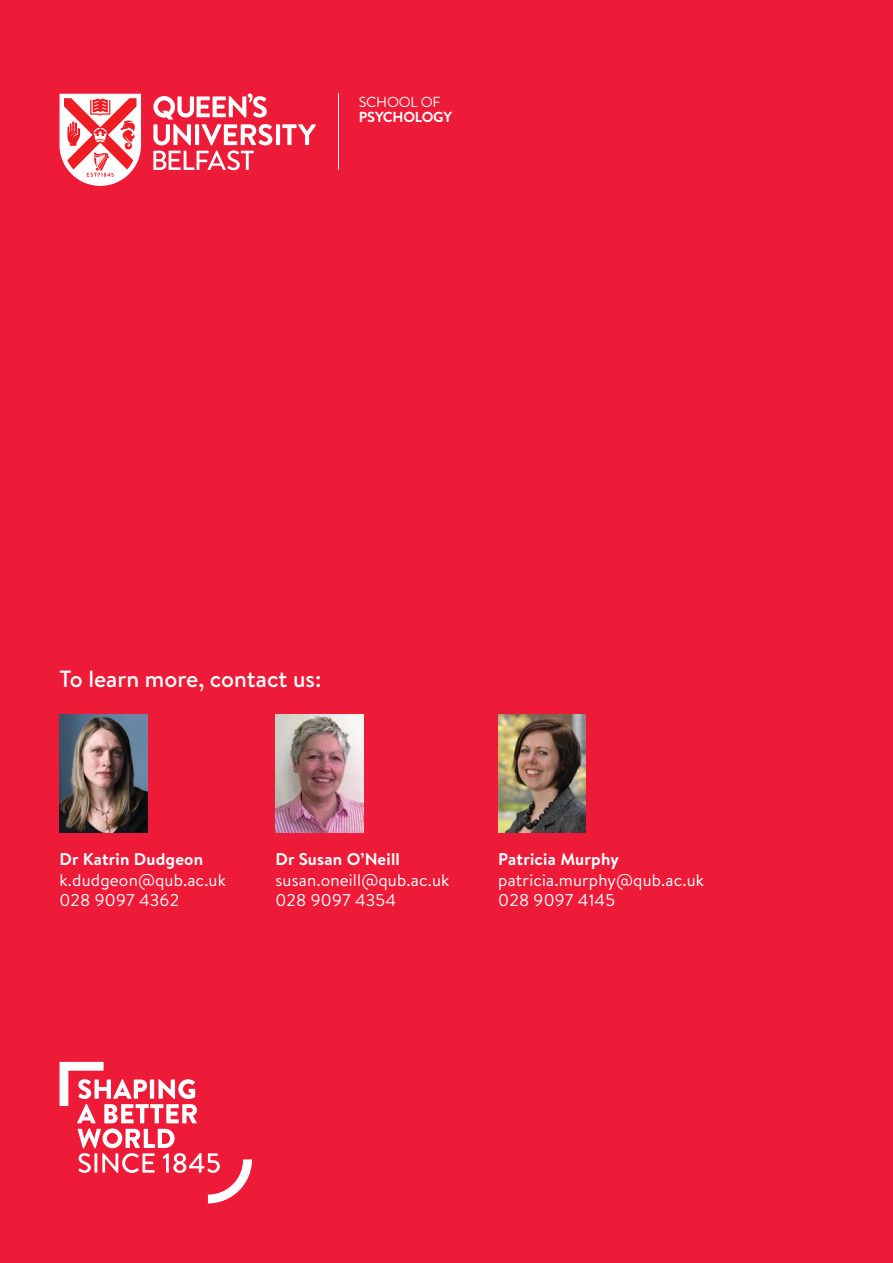
<style>
.page{position:relative;width:893px;height:1263px;background:#ed1a38}
.page>*{position:absolute;margin:0;border:0;box-sizing:border-box;transform-origin:0 0}
.t1{font:500 23.4px "Brandon Text";color:#fff}
.t2{font:17.1px/20.4px "Brandon Text";letter-spacing:.01em;color:#fff}
.t3{font:700 14.55px/15.8px "Brandon Text";letter-spacing:-.015em;color:#fff}
.s1{font-weight:400}
.s2{font-weight:700}
</style>
<div class="page">
<img style="left:275px;top:714px;width:88px;height:118px">
<img style="left:498px;top:714px;width:88px;height:118px">
<img style="left:60px;top:714px;width:87px;height:118px">
<hr style="left:338px;top:94px;width:1px;height:76px;background:#fff">
<hr style="left:276px;top:124px;width:4px;height:21px;background:#fff">
<svg style="left:282px;top:124px;width:34px;height:21px"></svg>
<svg style="left:153px;top:93px;width:119px;height:77px"></svg>
<svg style="left:60px;top:94px;width:81px;height:92px;background:#f79a9f"></svg>
<svg style="left:60px;top:1062px;width:192px;height:141px"></svg>
<p class="t3" style="left:359px;top:93px;width:95px"><span class="s1">SCHOOL OF<br></span>PSYCHOLOGY</p>
<p class="t1" style="left:60px;top:663px;width:263px">To learn more, contact us:</p>
<p class="t2" style="left:60px;top:848px;width:168px"><span class="s2">Dr Katrin Dudgeon </span>k.dudgeon@qub.ac.uk</p>
<p class="t2" style="left:60px;top:889px;width:121px">028 9097 4362</p>
<p class="t2" style="left:275px;top:848px;width:175px"><span class="s2">Dr Susan O’Neill </span>susan.oneill@qub.ac.uk<br>028 9097 4354</p>
<p class="t2" style="left:498px;top:848px;width:207px"><span class="s2">Patricia Murphy </span>patricia.murphy@qub.ac.uk<br>028 9097 4145</p>
</div>
